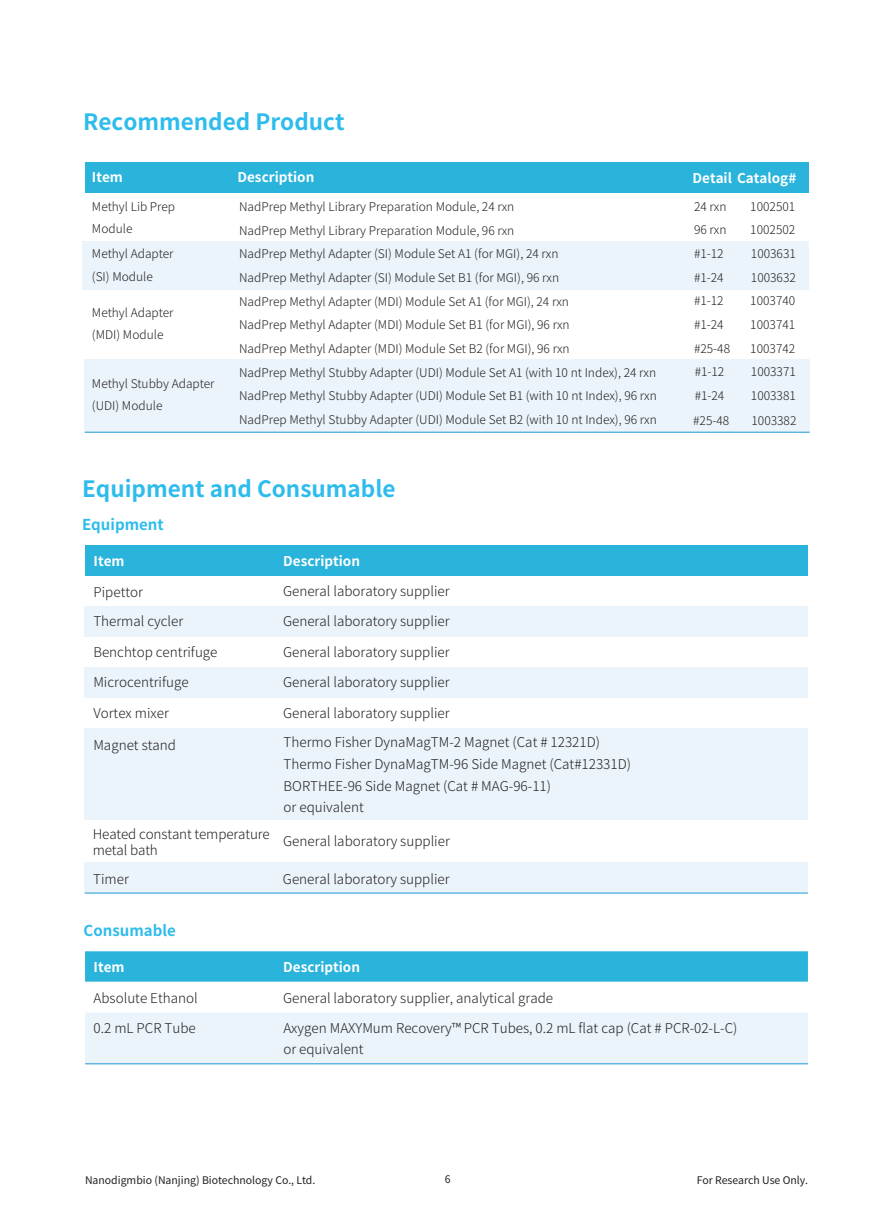
<style>
.page{position:relative;width:893px;height:1212px;background:#fff}
.page>*{position:absolute;margin:0;border:0;box-sizing:border-box;transform-origin:0 0}
.t1{font:700 22.5px "Noto Sans Hans";color:#2ebcec}
.t2{font:700 15px "Noto Sans Hans";color:#2ebcec}
.t3{font:300 13.5px/21.8px "Noto Sans Hans";color:#231f20}
.t4{font:700 13.5px "Noto Sans Hans";color:#fff}
.t5{font:300 12px/23.7px "Noto Sans Hans";color:#231f20}
.t6{font:10.5px "Source Han Sans CN";color:#231f20}
.t7{font:10.5px "Noto Sans Hans";color:#231f20}
</style>
<div class="page">
<div style="left:85px;top:862px;width:723px;height:31px;background:#eaf4fa"></div>
<div style="left:85px;top:545px;width:723px;height:30px;background:#2ab4db"></div>
<div style="left:85px;top:728px;width:723px;height:92px;background:#eaf4fa"></div>
<div style="left:85px;top:667px;width:723px;height:30px;background:#eaf4fa"></div>
<div style="left:85px;top:606px;width:723px;height:30px;background:#eaf4fa"></div>
<hr style="left:85px;top:893px;width:723px;height:1px;background:#1e98d5">
<svg style="left:85px;top:951px;width:723px;height:112px"></svg>
<hr style="left:85px;top:1063px;width:190px;height:1px;background:#1e98d5">
<hr style="left:275px;top:1063px;width:533px;height:1px;background:#1e98d5">
<div style="left:85px;top:162px;width:724px;height:30px;background:#2ab4db"></div>
<div style="left:85px;top:359px;width:725px;height:73px;background:#eaf4fa"></div>
<div style="left:82px;top:241px;width:727px;height:49px;background:#eaf4fa"></div>
<hr style="left:85px;top:432px;width:725px;height:1px;background:#1e98d5">
<h1 class="t1" style="left:83px;top:109px;width:263px">Recommended Product</h1>
<p class="t4" style="left:92px;top:170px;width:32px">Item</p>
<p class="t4" style="left:237px;top:170px;width:78px">Description</p>
<p class="t4" style="left:692px;top:170px;width:105px">Detail Catalog#</p>
<p class="t5" style="left:92px;top:195px;width:85px">Methyl Lib Prep</p>
<p class="t5" style="left:239px;top:195px;width:277px">NadPrep Methyl Library Preparation Module, 24 rxn<br>NadPrep Methyl Library Preparation Module, 96 rxn</p>
<p class="t5" style="left:694px;top:195px;width:34px">24 rxn</p>
<p class="t5" style="left:750px;top:195px;width:46px">1002501</p>
<p class="t5" style="left:92px;top:217px;width:42px">Module</p>
<p class="t5" style="left:694px;top:218px;width:34px">96 rxn</p>
<p class="t5" style="left:750px;top:218px;width:46px">1002502</p>
<p class="t5" style="left:92px;top:242px;width:83px">Methyl Adapter</p>
<p class="t5" style="left:239px;top:242px;width:321px">NadPrep Methyl Adapter (SI) Module Set A1 (for MGI), 24 rxn<br>NadPrep Methyl Adapter (SI) Module Set B1 (for MGI), 96 rxn</p>
<p class="t5" style="left:694px;top:242px;width:31px">#1-12</p>
<p class="t5" style="left:751px;top:242px;width:46px">1003631</p>
<p class="t5" style="left:92px;top:265px;width:63px">(SI) Module</p>
<p class="t5" style="left:694px;top:266px;width:31px">#1-24</p>
<p class="t5" style="left:751px;top:266px;width:46px">1003632</p>
<p class="t5" style="left:239px;top:290px;width:332px;text-align:justify">NadPrep Methyl Adapter (MDI) Module Set A1 (for MGI), 24 rxn NadPrep Methyl Adapter (MDI) Module Set B1 (for MGI), 96 rxn NadPrep Methyl Adapter (MDI) Module Set B2 (for MGI), 96 rxn</p>
<p class="t5" style="left:694px;top:289px;width:31px">#1-12</p>
<p class="t5" style="left:750px;top:289px;width:46px">1003740</p>
<p class="t5" style="left:92px;top:301px;width:83px">Methyl Adapter</p>
<p class="t5" style="left:750px;top:313px;width:46px">1003741</p>
<p class="t5" style="left:694px;top:313px;width:31px">#1-24</p>
<p class="t5" style="left:92px;top:323px;width:73px">(MDI) Module</p>
<p class="t5" style="left:694px;top:337px;width:38px">#25-48</p>
<p class="t5" style="left:750px;top:337px;width:46px">1003742</p>
<p class="t5" style="left:92px;top:372px;width:124px;line-height:22.5px">Methyl Stubby Adapter (UDI) Module</p>
<p class="t5" style="left:239px;top:360px;width:419px;text-align:justify">NadPrep Methyl Stubby Adapter (UDI) Module Set A1 (with 10 nt Index), 24 rxn NadPrep Methyl Stubby Adapter (UDI) Module Set B1 (with 10 nt Index), 96 rxn NadPrep Methyl Stubby Adapter (UDI) Module Set B2 (with 10 nt Index), 96 rxn</p>
<p class="t5" style="left:695px;top:360px;width:31px">#1-12</p>
<p class="t5" style="left:751px;top:360px;width:46px">1003371</p>
<p class="t5" style="left:695px;top:384px;width:31px">#1-24</p>
<p class="t5" style="left:751px;top:384px;width:46px">1003381</p>
<p class="t5" style="left:693px;top:409px;width:38px">#25-48</p>
<p class="t5" style="left:751px;top:409px;width:46px">1003382</p>
<h1 class="t1" style="left:82px;top:476px;width:315px">Equipment and Consumable</h1>
<p class="t2" style="left:82px;top:516px;width:83px">Equipment</p>
<p class="t4" style="left:94px;top:553px;width:32px">Item</p>
<p class="t4" style="left:283px;top:553px;width:78px">Description</p>
<p class="t3" style="left:94px;top:581px;width:51px">Pipettor</p>
<p class="t3" style="left:283px;top:580px;width:168px">General laboratory supplier</p>
<p class="t3" style="left:93px;top:611px;width:91px">Thermal cycler</p>
<p class="t3" style="left:283px;top:611px;width:168px">General laboratory supplier</p>
<p class="t3" style="left:93px;top:641px;width:126px">Benchtop centrifuge</p>
<p class="t3" style="left:283px;top:641px;width:168px">General laboratory supplier</p>
<p class="t3" style="left:93px;top:672px;width:97px">Microcentrifuge</p>
<p class="t3" style="left:283px;top:672px;width:168px">General laboratory supplier</p>
<p class="t3" style="left:93px;top:703px;width:77px">Vortex mixer</p>
<p class="t3" style="left:283px;top:702px;width:168px">General laboratory supplier</p>
<p class="t3" style="left:93px;top:734px;width:84px">Magnet stand</p>
<p class="t3" style="left:284px;top:731px;width:349px">Thermo Fisher DynaMagTM-2 Magnet (Cat # 12321D)<br>Thermo Fisher DynaMagTM-96 Side Magnet (Cat#12331D)<br>BORTHEE-96 Side Magnet (Cat # MAG-96-11)<br>or equivalent</p>
<p class="t3" style="left:93px;top:826px;width:178px;line-height:16.2px">Heated constant temperature metal bath</p>
<p class="t3" style="left:283px;top:831px;width:168px">General laboratory supplier</p>
<p class="t3" style="left:93px;top:868px;width:37px">Timer</p>
<p class="t3" style="left:283px;top:869px;width:168px">General laboratory supplier</p>
<p class="t2" style="left:84px;top:922px;width:94px">Consumable</p>
<p class="t4" style="left:94px;top:960px;width:32px">Item</p>
<p class="t4" style="left:283px;top:960px;width:78px">Description</p>
<p class="t3" style="left:94px;top:987px;width:106px">Absolute Ethanol</p>
<p class="t3" style="left:283px;top:987px;width:271px">General laboratory supplier, analytical grade</p>
<p class="t3" style="left:283px;top:1018px;width:455px;line-height:21px">Axygen MAXYMum Recovery™ PCR Tubes, 0.2 mL flat cap (Cat # PCR-02-L-C) or equivalent</p>
<p class="t3" style="left:94px;top:1018px;width:104px">0.2 mL PCR Tube</p>
<p class="t6" style="left:85px;top:1174px;width:232px">Nanodigmbio (Nanjing) Biotechnology Co., Ltd.</p>
<p class="t7" style="left:445px;top:1173px;width:7px">6</p>
<p class="t6" style="left:697px;top:1174px;width:113px">For Research Use Only.</p>
</div>
